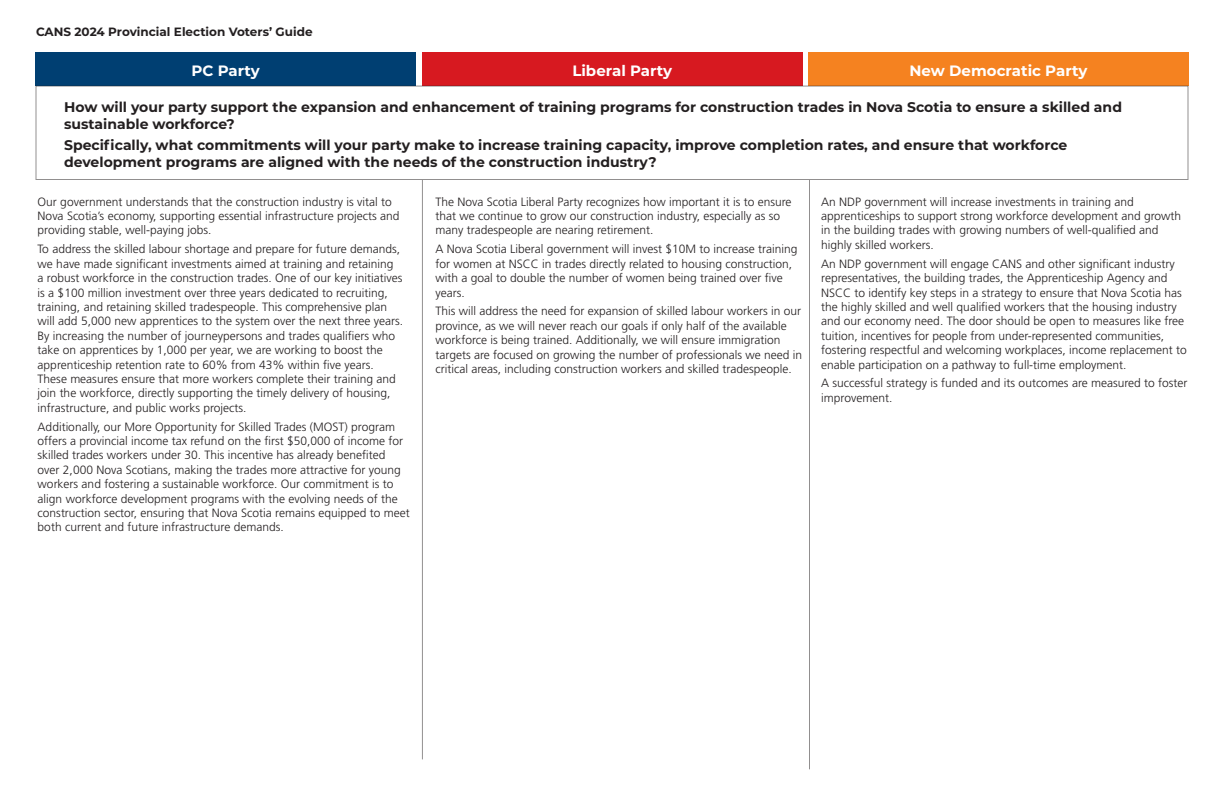
<style>
.page{position:relative;width:1224px;height:792px;background:#fff}
.page>*{position:absolute;margin:0;border:0;box-sizing:border-box;transform-origin:0 0}
.t1{font:700 15px "Montserrat";color:#fff}
.t2{font:700 14px/16.8px "Montserrat";color:#231f20}
.Answers{font:300 12px/14.4px "Frutiger LT Std";color:#231f20}
.t3{font:700 12px "Montserrat";color:#231f20}
</style>
<div class="page">
<div style="left:36px;top:52px;width:380px;height:34px;background:#003f72"></div>
<div style="left:422px;top:52px;width:380px;height:34px;background:#d71920"></div>
<div style="left:808px;top:52px;width:380px;height:34px;background:#f58220"></div>
<hr style="left:809px;top:180px;width:1px;height:589px;background:#231f20">
<hr style="left:422px;top:180px;width:1px;height:579px;background:#231f20">
<p class="t3" style="left:36px;top:23px;width:278px">CANS 2024 Provincial Election Voters’ Guide</p>
<p class="t1" style="left:191px;top:60px;width:70px">PC Party</p>
<p class="t1" style="left:572px;top:60px;width:101px">Liberal Party</p>
<p class="t1" style="left:909px;top:60px;width:179px">New Democratic Party</p>
<p class="t2" style="left:64px;top:98px;width:1059px">How will your party support the expansion and enhancement of training programs for construction trades in Nova Scotia to ensure a skilled and sustainable workforce?</p>
<p class="t2" style="left:64px;top:136px;width:1005px">Specifically, what commitments will your party make to increase training capacity, improve completion rates, and ensure that workforce development programs are aligned with the needs of the construction industry?</p>
<p class="Answers" style="left:435px;top:194px;width:358px">The Nova Scotia Liberal Party recognizes how important it is to ensure that we continue to grow our construction industry, especially as so many tradespeople are nearing retirement.</p>
<p class="Answers" style="left:435px;top:242px;width:364px">A Nova Scotia Liberal government will invest $10M to increase training for women at NSCC in trades directly related to housing construction, with a goal to double the number of women being trained over five years.</p>
<p class="Answers" style="left:435px;top:304px;width:368px">This will address the need for expansion of skilled labour workers in our province, as we will never reach our goals if only half of the available workforce is being trained. Additionally, we will ensure immigration targets are focused on growing the number of professionals we need in critical areas, including construction workers and skilled tradespeople.</p>
<p class="Answers" style="left:38px;top:194px;width:363px">Our government understands that the construction industry is vital to<br>Nova Scotia’s economy, supporting essential infrastructure projects and providing stable, well-paying jobs.</p>
<p class="Answers" style="left:38px;top:242px;width:367px">To address the skilled labour shortage and prepare for future demands, we have made significant investments aimed at training and retaining<br>a robust workforce in the construction trades. One of our key initiatives is a $100 million investment over three years dedicated to recruiting, training, and retaining skilled tradespeople. This comprehensive plan will add 5,000 new apprentices to the system over the next three years.<br>By increasing the number of journeypersons and trades qualifiers who take on apprentices by 1,000 per year, we are working to boost the apprenticeship retention rate to 60% from 43% within five years.<br>These measures ensure that more workers complete their training and join the workforce, directly supporting the timely delivery of housing, infrastructure, and public works projects.</p>
<p class="Answers" style="left:38px;top:419px;width:374px">Additionally, our More Opportunity for Skilled Trades (MOST) program offers a provincial income tax refund on the first $50,000 of income for skilled trades workers under 30. This incentive has already benefited over 2,000 Nova Scotians, making the trades more attractive for young workers and fostering a sustainable workforce. Our commitment is to align workforce development programs with the evolving needs of the construction sector, ensuring that Nova Scotia remains equipped to meet both current and future infrastructure demands.</p>
<p class="Answers" style="left:821px;top:194px;width:361px">An NDP government will increase investments in training and apprenticeships to support strong workforce development and growth in the building trades with growing numbers of well-qualified and highly skilled workers.</p>
<p class="Answers" style="left:821px;top:257px;width:367px">An NDP government will engage CANS and other significant industry representatives, the building trades, the Apprenticeship Agency and NSCC to identify key steps in a strategy to ensure that Nova Scotia has the highly skilled and well qualified workers that the housing industry and our economy need. The door should be open to measures like free tuition, incentives for people from under-represented communities, fostering respectful and welcoming workplaces, income replacement to enable participation on a pathway to full-time employment.</p>
<p class="Answers" style="left:821px;top:376px;width:368px">A successful strategy is funded and its outcomes are measured to foster improvement.</p>
</div>
